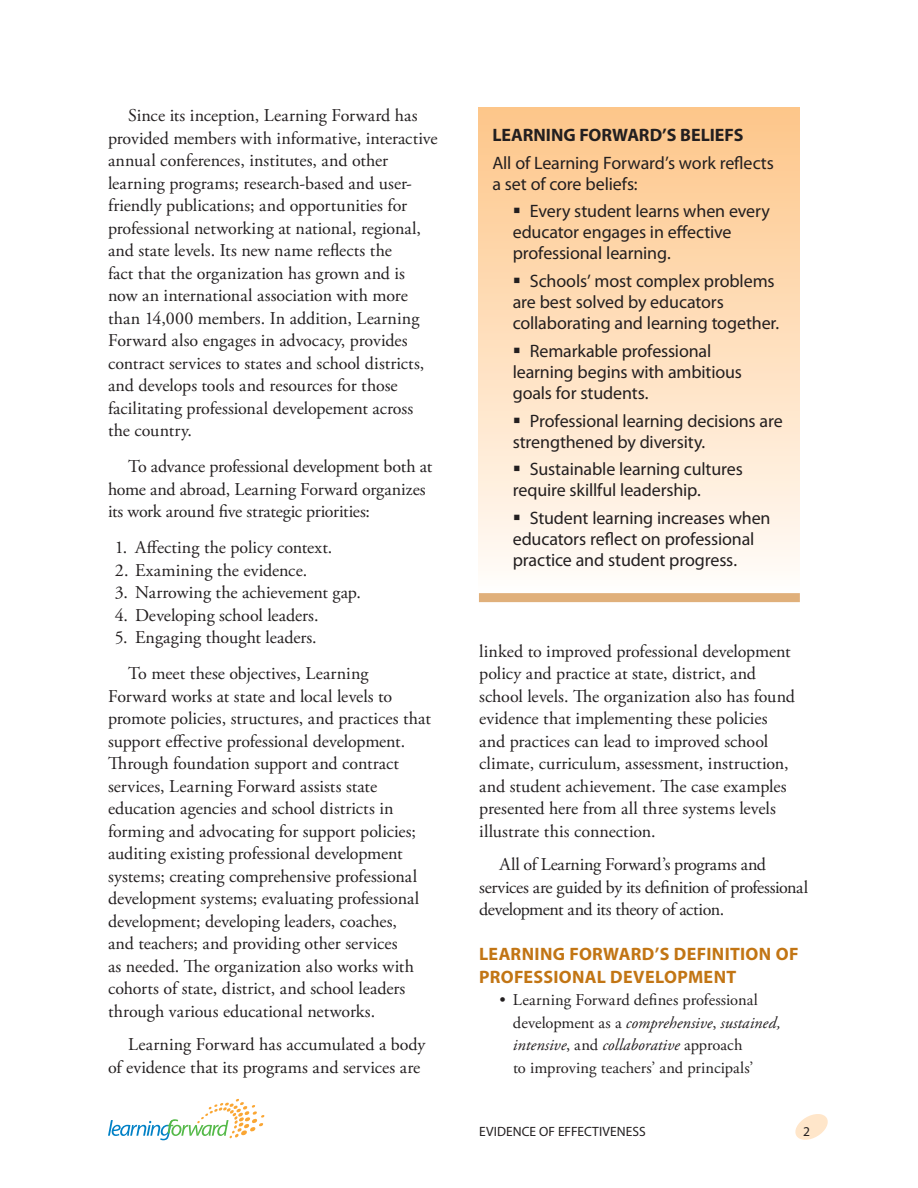
<style>
.page{position:relative;width:918px;height:1188px;background:#fff}
.page>*{position:absolute;margin:0;border:0;box-sizing:border-box;transform-origin:0 0}
.Body_Basic{font:18px/22.5px "Adobe Garamond Pro";color:#231f20}
.Bulleted_Boxes{font:18px/21px "Myriad Pro";letter-spacing:-.01em;color:#231f20}
.Numbered_Lists{font:18px "Adobe Garamond Pro";color:#231f20}
.Body_Basic-2{font:18px/22.5px "Adobe Garamond Pro";letter-spacing:-.02em;color:#231f20}
.Body_Subhead{font:700 18px/22.5px "Myriad Pro";letter-spacing:.02em;color:#c27514}
.t1{font:700 18px "Myriad Pro";color:#231f20}
.Bulleted_Body{font:16.5px/22.5px "Adobe Garamond Pro";letter-spacing:.005em;color:#231f20}
.t2{font:13.5px "Myriad Pro";letter-spacing:.01em;color:#231f20}
.s1{font-style:italic}
</style>
<div class="page">
<svg style="left:795px;top:1114px;width:33px;height:26px"></svg>
<svg style="left:108px;top:1099px;width:156px;height:41px"></svg>
<div style="left:479px;top:107px;width:321px;height:486px;background:linear-gradient(to bottom,#fdc588,#fffcf9)"></div>
<div style="left:479px;top:593px;width:321px;height:9px;background:#e0b07b"></div>
<svg style="left:521px;top:217px;width:18px;height:1px"></svg>
<svg style="left:521px;top:287px;width:18px;height:1px"></svg>
<svg style="left:521px;top:357px;width:18px;height:1px"></svg>
<svg style="left:521px;top:427px;width:18px;height:1px"></svg>
<svg style="left:521px;top:475px;width:18px;height:1px"></svg>
<svg style="left:521px;top:524px;width:18px;height:1px"></svg>
<p class="Body_Basic" style="left:108px;top:105px;width:331px;text-indent:20px">Since its inception, Learning Forward has provided members with informative, interactive annual conferences, institutes, and other learning programs; research-based and user&shy;friendly publications; and opportunities for professional networking at national, regional, and state levels. Its new name reflects the<br>fact that the organization has grown and is now an international association with more than 14,000 members. In addition, Learning Forward also engages in advocacy, provides contract services to states and school districts, and develops tools and resources for those facilitating professional developement across the country.</p>
<p class="Body_Basic" style="left:108px;top:456px;width:326px;text-indent:20px">To advance professional development both at home and abroad, Learning Forward organizes its work around five strategic priorities:</p>
<p class="Numbered_Lists" style="left:115px;top:537px;width:219px">1. Affecting the policy context.</p>
<p class="Numbered_Lists" style="left:115px;top:559px;width:194px">2. Examining the evidence.</p>
<p class="Numbered_Lists" style="left:115px;top:582px;width:248px">3. Narrowing the achievement gap.</p>
<p class="Numbered_Lists" style="left:115px;top:604px;width:205px">4. Developing school leaders.</p>
<p class="Numbered_Lists" style="left:115px;top:627px;width:203px">5. Engaging thought leaders.</p>
<p class="Body_Basic" style="left:108px;top:663px;width:324px;text-indent:20px">To meet these objectives, Learning Forward works at state and local levels to promote policies, structures, and practices that support effective professional development.<br>Through foundation support and contract services, Learning Forward assists state education agencies and school districts in forming and advocating for support policies; auditing existing professional development systems; creating comprehensive professional development systems; evaluating professional development; developing leaders, coaches,<br>and teachers; and providing other services<br>as needed. The organization also works with cohorts of state, district, and school leaders through various educational networks.</p>
<p class="Body_Basic" style="left:108px;top:1034px;width:319px;text-align:right">Learning Forward has accumulated a body<br>of evidence that its programs and services are</p>
<p class="t1" style="left:492px;top:125px;width:252px">LEARNING FORWARD’S BELIEFS</p>
<p class="Bulleted_Boxes" style="left:492px;top:152px;width:283px">All of Learning Forward’s work reflects a set of core beliefs:</p>
<p class="Bulleted_Boxes" style="left:513px;top:201px;width:259px">▪ Every student learns when every educator engages in effective professional learning.</p>
<p class="Bulleted_Boxes" style="left:513px;top:270px;width:268px">▪ Schools’ most complex problems are best solved by educators collaborating and learning together.</p>
<p class="Bulleted_Boxes" style="left:513px;top:340px;width:231px">▪ Remarkable professional learning begins with ambitious goals for students.</p>
<p class="Bulleted_Boxes" style="left:513px;top:410px;width:272px">▪ Professional learning decisions are strengthened by diversity.</p>
<p class="Bulleted_Boxes" style="left:513px;top:459px;width:232px">▪ Sustainable learning cultures require skillful leadership.</p>
<p class="Bulleted_Boxes" style="left:513px;top:507px;width:259px">▪ Student learning increases when educators reflect on professional practice and student progress.</p>
<p class="Body_Basic" style="left:479px;top:640px;width:317px">linked to improved professional development policy and practice at state, district, and school levels. The organization also has found evidence that implementing these policies and practices can lead to improved school climate, curriculum, assessment, instruction, and student achievement. The case examples presented here from all three systems levels illustrate this connection.</p>
<p class="Body_Basic-2" style="left:479px;top:854px;width:330px;text-indent:20px">All of Learning Forward’s programs and services are guided by its definition of professional development and its theory of action.</p>
<p class="Body_Subhead" style="left:479px;top:943px;width:321px">LEARNING FORWARD’S DEFINITION OF<br>PROFESSIONAL DEVELOPMENT</p>
<p class="Bulleted_Body" style="left:513px;top:989px;width:269px;text-indent:-13px">• Learning Forward defines professional development as a <span class="s1">comprehensive</span>, <span class="s1">sustained, intensive</span>, and <span class="s1">collaborative</span> approach<br>to improving teachers’ and principals’</p>
<p class="t2" style="left:479px;top:1123px;width:168px">EVIDENCE OF EFFECTIVENESS</p>
<p class="t2" style="left:803px;top:1123px;width:8px">2</p>
</div>
